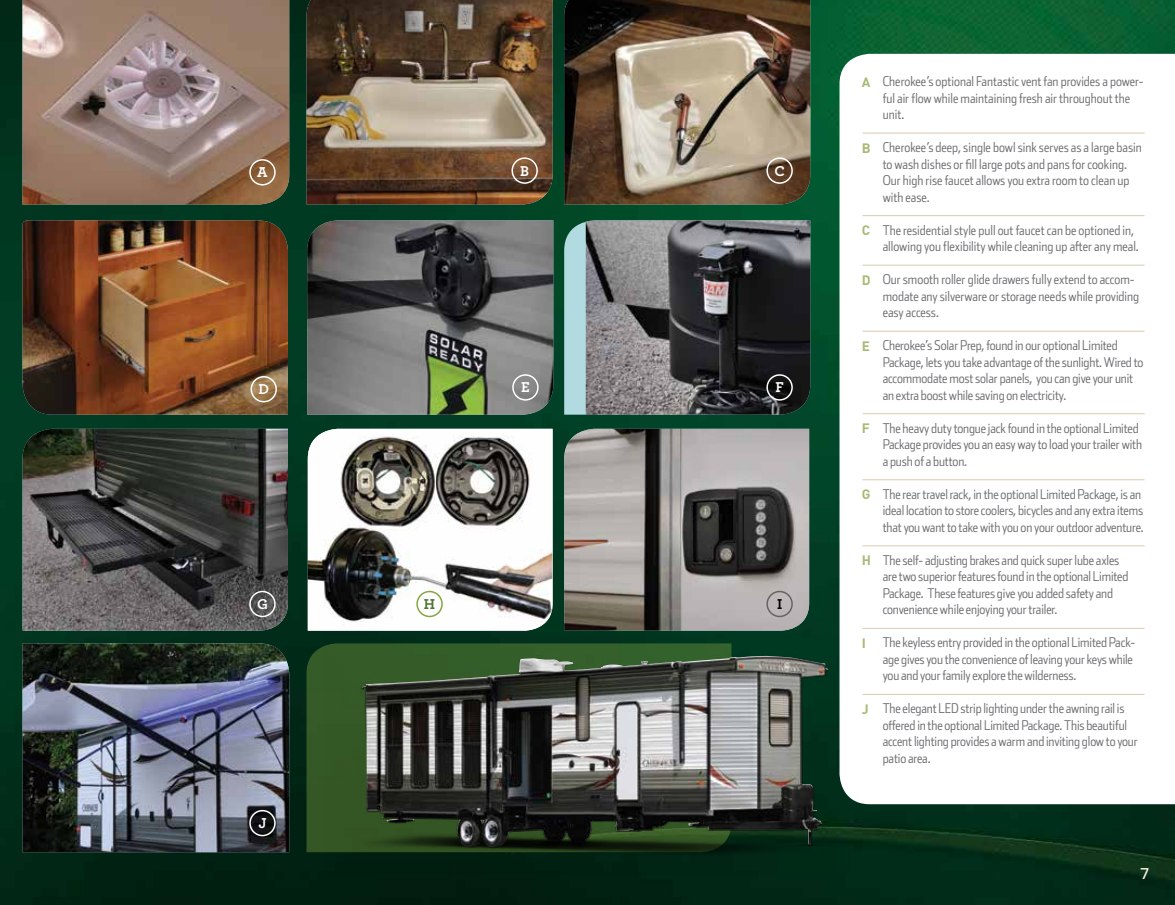
<style>
.page{position:relative;width:1175px;height:905px;background:#fff}
.page>*{position:absolute;margin:0;border:0;box-sizing:border-box;transform-origin:0 0}
.t1{font:700 15px "Archer";color:#fff}
.t2{font:15px "Stainless";color:#fff5e0}
.t3{font:700 15px "Archer";color:#4c732d}
.t4{font:700 15px "Archer";color:#000}
.t5{font:300 13.5px/16.5px "Stainless Cond";letter-spacing:-.01em;color:#6d6e71}
.t6{font:700 13.5px "DINOT";color:#a6bb75}
</style>
<div class="page">
<img style="left:0;top:0;width:1174px;height:904px">
<svg style="left:306px;top:643px;width:19px;height:209px;background:#315425"></svg>
<img style="left:22px;top:0;width:267px;height:204px">
<img style="left:564px;top:0;width:246px;height:204px">
<img style="left:22px;top:429px;width:266px;height:201px">
<img style="left:308px;top:429px;width:244px;height:201px">
<img style="left:564px;top:429px;width:245px;height:201px">
<img style="left:307px;top:220px;width:246px;height:194px">
<svg style="left:564px;top:220px;width:22px;height:194px;background:#a7d2d5"></svg>
<img style="left:586px;top:220px;width:224px;height:194px">
<img style="left:306px;top:0;width:246px;height:204px">
<img style="left:22px;top:220px;width:266px;height:194px">
<img style="left:22px;top:643px;width:267px;height:209px">
<img style="left:325px;top:634px;width:524px;height:240px">
<img style="left:361px;top:656px;width:390px;height:191px">
<div style="left:249px;top:159px;width:27px;height:26px;border:2px solid #fff;border-radius:50%"></div>
<svg style="left:839px;top:54px;width:335px;height:750px"></svg>
<div style="left:512px;top:374px;width:26px;height:26px;border:2px solid #fff;border-radius:50%"></div>
<div style="left:511px;top:157px;width:27px;height:27px;border:2px solid #fff;border-radius:50%"></div>
<div style="left:766px;top:374px;width:27px;height:26px;border:2px solid #fff;border-radius:50%"></div>
<div style="left:766px;top:157px;width:27px;height:27px;border:2px solid #fff;border-radius:50%"></div>
<div style="left:250px;top:376px;width:27px;height:26px;border:2px solid #fff;border-radius:50%"></div>
<div style="left:249px;top:590px;width:27px;height:27px;border:2px solid #fff;border-radius:50%"></div>
<div style="left:416px;top:590px;width:27px;height:27px;border:2px solid #85a742;border-radius:50%"></div>
<div style="left:766px;top:590px;width:27px;height:27px;border:2px solid #636466;border-radius:50%"></div>
<div style="left:249px;top:809px;width:27px;height:27px;border:2px solid #fff;border-radius:50%"></div>
<hr style="left:862px;top:133px;width:282px;height:1px;background:#dacbae">
<hr style="left:862px;top:215px;width:282px;height:1px;background:#dacbae">
<hr style="left:862px;top:265px;width:282px;height:1px;background:#dacbae">
<hr style="left:862px;top:331px;width:282px;height:1px;background:#dacbae">
<hr style="left:862px;top:413px;width:282px;height:1px;background:#dacbae">
<hr style="left:862px;top:479px;width:282px;height:1px;background:#dacbae">
<hr style="left:862px;top:545px;width:282px;height:1px;background:#dacbae">
<hr style="left:862px;top:628px;width:282px;height:1px;background:#dacbae">
<hr style="left:862px;top:694px;width:282px;height:1px;background:#dacbae">
<p class="t1" style="left:257px;top:160px;width:12px">A</p>
<p class="t1" style="left:258px;top:377px;width:11px">D</p>
<p class="t1" style="left:520px;top:159px;width:10px">B</p>
<p class="t1" style="left:521px;top:375px;width:10px">E</p>
<p class="t1" style="left:774px;top:159px;width:12px">C</p>
<p class="t1" style="left:775px;top:375px;width:9px">F</p>
<p class="t1" style="left:257px;top:592px;width:12px">G</p>
<p class="t3" style="left:424px;top:592px;width:13px">H</p>
<p class="t4" style="left:777px;top:592px;width:7px">I</p>
<p class="t1" style="left:258px;top:811px;width:10px">J</p>
<p class="t6" style="left:862px;top:73px;width:10px">A</p>
<p class="t6" style="left:862px;top:139px;width:10px">B</p>
<p class="t6" style="left:862px;top:221px;width:10px">C</p>
<p class="t6" style="left:862px;top:271px;width:10px">D</p>
<p class="t6" style="left:862px;top:337px;width:10px">E</p>
<p class="t6" style="left:862px;top:419px;width:9px">F</p>
<p class="t6" style="left:862px;top:485px;width:10px">G</p>
<p class="t6" style="left:862px;top:551px;width:11px">H</p>
<p class="t6" style="left:862px;top:634px;width:6px">I</p>
<p class="t6" style="left:862px;top:700px;width:8px">J</p>
<p class="t5" style="left:882px;top:73px;width:262px">Cherokee’s optional Fantastic vent fan provides a power&shy;ful air flow while maintaining fresh air throughout the unit.</p>
<p class="t5" style="left:882px;top:139px;width:261px">Cherokee’s deep, single bowl sink serves as a large basin to wash dishes or fill large pots and pans for cooking.<br>Our high rise faucet allows you extra room to clean up with ease.</p>
<p class="t5" style="left:882px;top:222px;width:258px">The residential style pull out faucet can be optioned in, allowing you flexibility while cleaning up after any meal.</p>
<p class="t5" style="left:882px;top:271px;width:258px">Our smooth roller glide drawers fully extend to accom&shy;modate any silverware or storage needs while providing easy access.</p>
<p class="t5" style="left:882px;top:337px;width:262px">Cherokee’s Solar Prep, found in our optional Limited Package, lets you take advantage of the sunlight. Wired to accommodate most solar panels, you can give your unit an extra boost while saving on electricity.</p>
<p class="t5" style="left:882px;top:420px;width:261px">The heavy duty tongue jack found in the optional Limited<br>Package provides you an easy way to load your trailer with a push of a button.</p>
<p class="t5" style="left:882px;top:486px;width:262px">The rear travel rack, in the optional Limited Package, is an ideal location to store coolers, bicycles and any extra items that you want to take with you on your outdoor adventure.</p>
<p class="t5" style="left:882px;top:552px;width:247px">The self- adjusting brakes and quick super lube axles are two superior features found in the optional Limited Package. These features give you added safety and convenience while enjoying your trailer.</p>
<p class="t5" style="left:882px;top:634px;width:254px">The keyless entry provided in the optional Limited Pack&shy;age gives you the convenience of leaving your keys while you and your family explore the wilderness.</p>
<p class="t5" style="left:882px;top:700px;width:257px">The elegant LED strip lighting under the awning rail is offered in the optional Limited Package. This beautiful accent lighting provides a warm and inviting glow to your patio area.</p>
<p class="t2" style="left:1140px;top:865px;width:10px">7</p>
</div>
